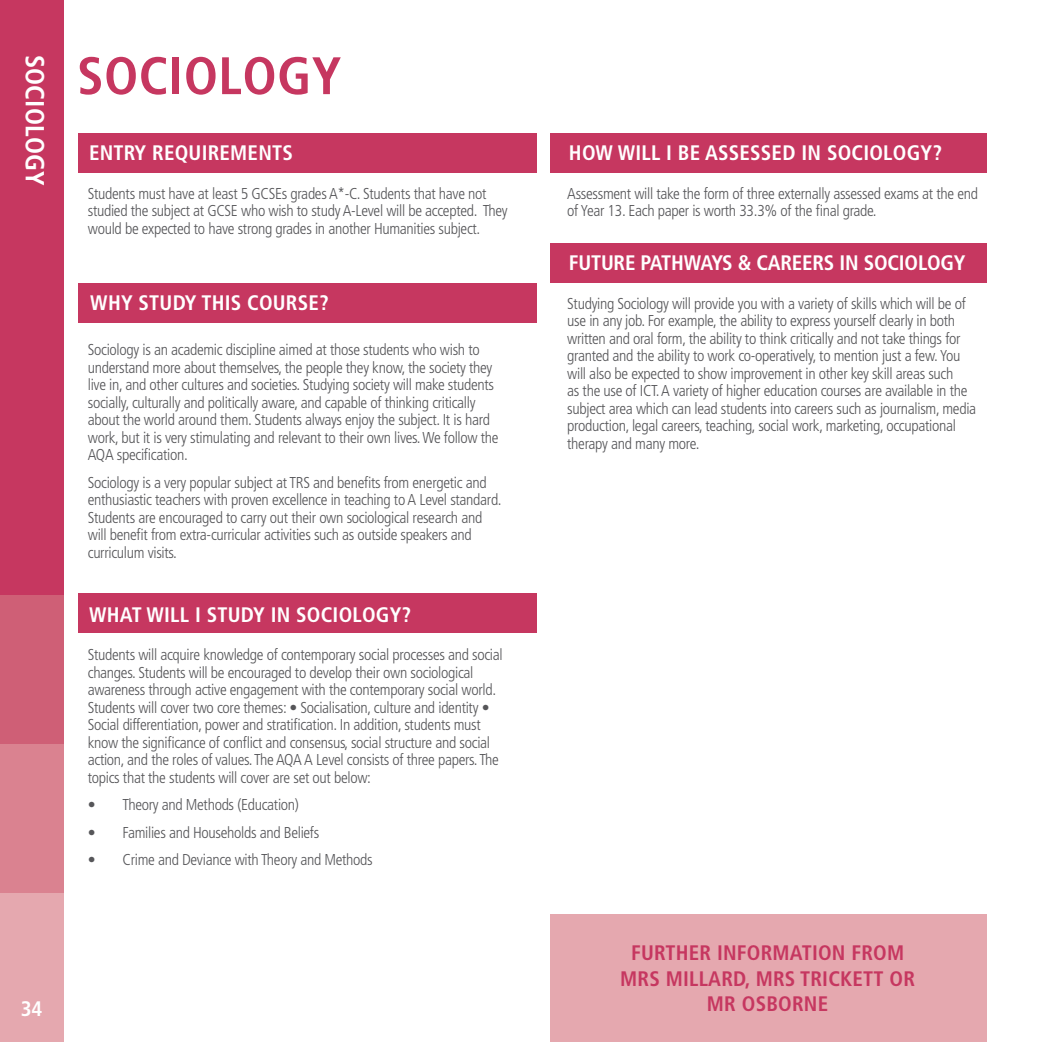
<style>
.page{position:relative;width:1042px;height:1042px;background:#fff}
.page>*{position:absolute;margin:0;border:0;box-sizing:border-box;transform-origin:0 0}
.t1{font:700 condensed 52.68px "Frutiger";letter-spacing:.01em;color:#c63760}
.t2{font:700 condensed 26.25px "Frutiger";letter-spacing:.01em;color:#fff}
.t3{font:700 condensed 21px "Frutiger";letter-spacing:.01em;color:#fff}
.t4{font:700 condensed 21px/25.2px "Frutiger";letter-spacing:.01em;color:#c63760;text-align:center}
.t5{font:700 condensed 21px "Frutiger";letter-spacing:-.01em;color:#fff}
.t6{font:300 condensed 15.75px/17.5px "Frutiger";letter-spacing:-.02em;color:#565659}
</style>
<div class="page">
<div style="left:0;top:0;width:63px;height:595px;background:#c63760"></div>
<div style="left:0;top:595px;width:63px;height:149px;background:#cf5f76"></div>
<div style="left:0;top:744px;width:63px;height:149px;background:#da8290"></div>
<div style="left:0;top:893px;width:63px;height:149px;background:#e5a8af"></div>
<div style="left:550px;top:915px;width:437px;height:127px;background:#e5a8af"></div>
<div style="left:78px;top:133px;width:459px;height:40px;background:#c63760"></div>
<div style="left:78px;top:283px;width:459px;height:40px;background:#c63760"></div>
<div style="left:78px;top:593px;width:459px;height:40px;background:#c63760"></div>
<div style="left:550px;top:133px;width:437px;height:40px;background:#c63760"></div>
<div style="left:550px;top:243px;width:437px;height:40px;background:#c63760"></div>
<h2 class="t2" style="left:51px;top:55px;width:133px;rotate:90deg">SOCIOLOGY</h2>
<h1 class="t1" style="left:77px;top:45px;width:265px">SOCIOLOGY</h1>
<h3 class="t3" style="left:89px;top:140px;width:205px">ENTRY REQUIREMENTS</h3>
<p class="t6" style="left:88px;top:185px;width:421px">Students must have at least 5 GCSEs grades A*-C. Students that have not studied the subject at GCSE who wish to study A-Level will be accepted. They would be expected to have strong grades in another Humanities subject.</p>
<h3 class="t3" style="left:90px;top:291px;width:240px">WHY STUDY THIS COURSE?</h3>
<p class="t6" style="left:88px;top:341px;width:412px">Sociology is an academic discipline aimed at those students who wish to understand more about themselves, the people they know, the society they live in, and other cultures and societies. Studying society will make students socially, culturally and politically aware, and capable of thinking critically about the world around them. Students always enjoy the subject. It is hard work, but it is very stimulating and relevant to their own lives. We follow the AQA specification.</p>
<p class="t6" style="left:88px;top:474px;width:415px">Sociology is a very popular subject at TRS and benefits from energetic and enthusiastic teachers with proven excellence in teaching to A Level standard.<br>Students are encouraged to carry out their own sociological research and will benefit from extra-curricular activities such as outside speakers and curriculum visits.</p>
<h3 class="t3" style="left:89px;top:602px;width:324px">WHAT WILL I STUDY IN SOCIOLOGY?</h3>
<p class="t6" style="left:88px;top:646px;width:416px">Students will acquire knowledge of contemporary social processes and social changes. Students will be encouraged to develop their own sociological awareness through active engagement with the contemporary social world.<br>Students will cover two core themes: • Socialisation, culture and identity • Social differentiation, power and stratification. In addition, students must know the significance of conflict and consensus, social structure and social action, and the roles of values. The AQA A Level consists of three papers. The topics that the students will cover are set out below:</p>
<p class="t6" style="left:88px;top:796px;width:213px">• Theory and Methods (Education)</p>
<p class="t6" style="left:88px;top:824px;width:233px">• Families and Households and Beliefs</p>
<p class="t6" style="left:88px;top:851px;width:286px">• Crime and Deviance with Theory and Methods</p>
<h3 class="t3" style="left:21px;top:996px;width:23px">34</h3>
<h3 class="t3" style="left:569px;top:140px;width:375px">HOW WILL I BE ASSESSED IN SOCIOLOGY?</h3>
<p class="t6" style="left:567px;top:185px;width:412px">Assessment will take the form of three externally assessed exams at the end of Year 13. Each paper is worth 33.3% of the final grade.</p>
<h3 class="t5" style="left:569px;top:250px;width:398px">FUTURE PATHWAYS &amp; CAREERS IN SOCIOLOGY</h3>
<p class="t6" style="left:567px;top:295px;width:410px">Studying Sociology will provide you with a variety of skills which will be of use in any job. For example, the ability to express yourself clearly in both written and oral form, the ability to think critically and not take things for granted and the ability to work co-operatively, to mention just a few. You will also be expected to show improvement in other key skill areas such<br>as the use of ICT. A variety of higher education courses are available in the subject area which can lead students into careers such as journalism, media production, legal careers, teaching, social work, marketing, occupational therapy and many more.</p>
<h3 class="t4" style="left:620px;top:940px;width:296px">FURTHER INFORMATION FROM<br>MRS MILLARD, MRS TRICKETT OR<br>MR OSBORNE</h3>
</div>
